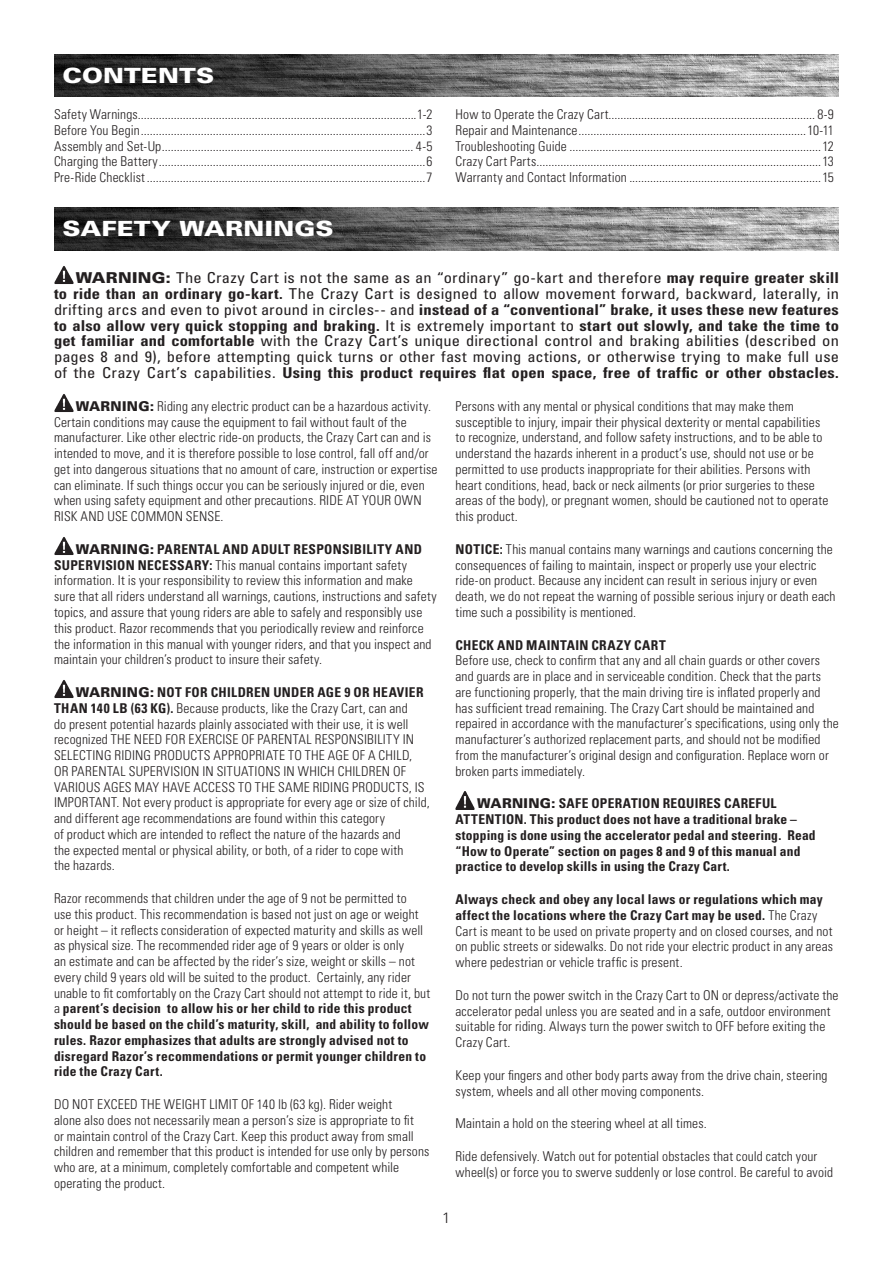
<style>
.page{position:relative;width:893px;height:1263px;background:#fff}
.page>*{position:absolute;margin:0;border:0;box-sizing:border-box;transform-origin:0 0}
.CONTENT_-_MAIN_HEAD{font:900 21px "Univers LT Std";color:#fff;scale:1.2 1}
.INTRODUCTION{font:condensed 15px/15.8px "Univers LT Std";letter-spacing:.01em;color:#231f20;text-align:justify;scale:1.1 1}
.MASTER_PAGE_-_PAGE_N{font:300 15px "Univers LT Std";color:#231f20}
.CONTENT_-_STANDARD{font:300 condensed 13.5px/15.8px "Univers LT Std";letter-spacing:.01em;color:#231f20}
.CONTENT_-_TABLE_OF_C{font:300 condensed 13.5px "Univers LT Std";letter-spacing:.015em;color:#231f20}
.CONTENT_-_BOLD_CONDE{font:700 condensed 13.5px/15.8px "Univers LT Std";letter-spacing:.015em;color:#231f20}
.CONTENT_-_BOLD__COND{font:700 condensed 13.5px "Univers LT Std";letter-spacing:.03em;color:#231f20}
.s1{font-weight:900;font-stretch:normal}
.s2{font-weight:700}
</style>
<div class="page">
<img style="left:54px;top:54px;width:785px;height:43px">
<img style="left:54px;top:208px;width:785px;height:42px">
<img style="left:54px;top:394px;width:19px;height:18px">
<img style="left:54px;top:537px;width:19px;height:18px">
<img style="left:54px;top:680px;width:19px;height:18px">
<img style="left:455px;top:791px;width:20px;height:19px">
<img style="left:54px;top:266px;width:19px;height:18px">
<p class="CONTENT_-_MAIN_HEAD" style="left:63px;top:62px;width:128px">CONTENTS</p>
<p class="CONTENT_-_TABLE_OF_C" style="left:54px;top:106px;width:380px">Safety Warnings.............................................................................................1-2</p>
<p class="CONTENT_-_TABLE_OF_C" style="left:54px;top:122px;width:380px">Before You Begin...............................................................................................3</p>
<p class="CONTENT_-_TABLE_OF_C" style="left:54px;top:138px;width:380px">Assembly and Set-Up.................................................................................... 4-5</p>
<p class="CONTENT_-_TABLE_OF_C" style="left:54px;top:153px;width:380px">Charging the Battery.........................................................................................6</p>
<p class="CONTENT_-_TABLE_OF_C" style="left:54px;top:169px;width:380px">Pre-Ride Checklist .............................................................................................7</p>
<p class="CONTENT_-_MAIN_HEAD" style="left:63px;top:216px;width:227px">SAFETY WARNINGS</p>
<p class="CONTENT_-_TABLE_OF_C" style="left:455px;top:106px;width:380px">How to Operate the Crazy Cart..................................................................... 8-9</p>
<p class="CONTENT_-_TABLE_OF_C" style="left:455px;top:122px;width:380px">Repair and Maintenance............................................................................10-11</p>
<p class="CONTENT_-_TABLE_OF_C" style="left:455px;top:138px;width:380px">Troubleshooting Guide ....................................................................................12</p>
<p class="CONTENT_-_TABLE_OF_C" style="left:455px;top:153px;width:380px">Crazy Cart Parts...............................................................................................13</p>
<p class="CONTENT_-_TABLE_OF_C" style="left:455px;top:169px;width:380px">Warranty and Contact Information ................................................................15</p>
<p class="INTRODUCTION" style="left:54px;top:270px;width:715px;text-indent:22px"><span class="s1">WARNING:</span> The Crazy Cart is not the same as an “ordinary” go-kart and therefore <span class="s2">may require greater skill to ride than an ordinary go-kart.</span> The Crazy Cart is designed to allow movement forward, backward, laterally, in drifting arcs and even to pivot around in circles-- and <span class="s2">instead of a “conventional” brake, it uses these new features to also allow very quick stopping and braking.</span> It is extremely important to <span class="s2">start out slowly, and take the time to get familiar and comfortable</span> with the Crazy Cart’s unique directional control and braking abilities (described on pages 8 and 9), before attempting quick turns or other fast moving actions, or otherwise trying to make full use of the Crazy Cart’s capabilities. <span class="s2">Using this product requires flat open space, free of traffic or other obstacles.</span></p>
<p class="CONTENT_-_STANDARD" style="left:54px;top:398px;width:385px;text-indent:22px"><span class="s1">WARNING:</span> Riding any electric product can be a hazardous activity.<br>Certain conditions may cause the equipment to fail without fault of the manufacturer. Like other electric ride-on products, the Crazy Cart can and is intended to move, and it is therefore possible to lose control, fall off and/or get into dangerous situations that no amount of care, instruction or expertise can eliminate. If such things occur you can be seriously injured or die, even when using safety equipment and other precautions. RIDE AT YOUR OWN RISK AND USE COMMON SENSE.</p>
<p class="CONTENT_-_STANDARD" style="left:54px;top:541px;width:384px;text-indent:22px"><span class="s1">WARNING:</span> <span class="s2">PARENTAL AND ADULT RESPONSIBILITY AND SUPERVISION NECESSARY:</span> This manual contains important safety information. It is your responsibility to review this information and make sure that all riders understand all warnings, cautions, instructions and safety topics, and assure that young riders are able to safely and responsibly use this product. Razor recommends that you periodically review and reinforce the information in this manual with younger riders, and that you inspect and maintain your children’s product to insure their safety.</p>
<p class="CONTENT_-_STANDARD" style="left:54px;top:684px;width:377px;text-indent:22px"><span class="s1">WARNING:</span> <span class="s2">NOT FOR CHILDREN UNDER AGE 9 OR HEAVIER THAN 140 LB (63 KG).</span> Because products, like the Crazy Cart, can and<br>do present potential hazards plainly associated with their use, it is well recognized THE NEED FOR EXERCISE OF PARENTAL RESPONSIBILITY IN SELECTING RIDING PRODUCTS APPROPRIATE TO THE AGE OF A CHILD, OR PARENTAL SUPERVISION IN SITUATIONS IN WHICH CHILDREN OF VARIOUS AGES MAY HAVE ACCESS TO THE SAME RIDING PRODUCTS, IS IMPORTANT. Not every product is appropriate for every age or size of child, and different age recommendations are found within this category<br>of product which are intended to reflect the nature of the hazards and<br>the expected mental or physical ability, or both, of a rider to cope with<br>the hazards.</p>
<p class="CONTENT_-_STANDARD" style="left:54px;top:890px;width:378px">Razor recommends that children under the age of 9 not be permitted to<br>use this product. This recommendation is based not just on age or weight or height – it reflects consideration of expected maturity and skills as well as physical size. The recommended rider age of 9 years or older is only<br>an estimate and can be affected by the rider’s size, weight or skills – not every child 9 years old will be suited to the product. Certainly, any rider unable to fit comfortably on the Crazy Cart should not attempt to ride it, but a <span class="s2">parent’s decision to allow his or her child to ride this product should be based on the child’s maturity, skill, and ability to follow rules. Razor emphasizes that adults are strongly advised not to disregard Razor’s recommendations or permit younger children to ride the Crazy Cart.</span></p>
<p class="CONTENT_-_STANDARD" style="left:54px;top:1096px;width:377px">DO NOT EXCEED THE WEIGHT LIMIT OF 140 lb (63 kg). Rider weight<br>alone also does not necessarily mean a person’s size is appropriate to fit<br>or maintain control of the Crazy Cart. Keep this product away from small children and remember that this product is intended for use only by persons who are, at a minimum, completely comfortable and competent while operating the product.</p>
<p class="CONTENT_-_STANDARD" style="left:455px;top:398px;width:374px">Persons with any mental or physical conditions that may make them susceptible to injury, impair their physical dexterity or mental capabilities to recognize, understand, and follow safety instructions, and to be able to understand the hazards inherent in a product’s use, should not use or be permitted to use products inappropriate for their abilities. Persons with heart conditions, head, back or neck ailments (or prior surgeries to these areas of the body), or pregnant women, should be cautioned not to operate this product.</p>
<p class="CONTENT_-_STANDARD" style="left:455px;top:541px;width:382px"><span class="s2">NOTICE:</span> This manual contains many warnings and cautions concerning the consequences of failing to maintain, inspect or properly use your electric ride-on product. Because any incident can result in serious injury or even death, we do not repeat the warning of possible serious injury or death each time such a possibility is mentioned.</p>
<p class="CONTENT_-_BOLD__COND" style="left:455px;top:636px;width:212px">CHECK AND MAINTAIN CRAZY CART</p>
<p class="CONTENT_-_STANDARD" style="left:455px;top:653px;width:385px">Before use, check to confirm that any and all chain guards or other covers and guards are in place and in serviceable condition. Check that the parts are functioning properly, that the main driving tire is inflated properly and has sufficient tread remaining. The Crazy Cart should be maintained and repaired in accordance with the manufacturer’s specifications, using only the manufacturer’s authorized replacement parts, and should not be modified from the manufacturer’s original design and configuration. Replace worn or broken parts immediately.</p>
<p class="CONTENT_-_BOLD_CONDE" style="left:455px;top:796px;width:362px;text-indent:22px"><span class="s1">WARNING:</span> SAFE OPERATION REQUIRES CAREFUL ATTENTION. This product does not have a traditional brake – stopping is done using the accelerator pedal and steering. Read “How to Operate” section on pages 8 and 9 of this manual and practice to develop skills in using the Crazy Cart.</p>
<p class="CONTENT_-_STANDARD" style="left:455px;top:891px;width:379px"><span class="s2">Always check and obey any local laws or regulations which may affect the locations where the Crazy Cart may be used.</span> The Crazy Cart is meant to be used on private property and on closed courses, and not on public streets or sidewalks. Do not ride your electric product in any areas where pedestrian or vehicle traffic is present.</p>
<p class="CONTENT_-_STANDARD" style="left:455px;top:987px;width:385px">Do not turn the power switch in the Crazy Cart to ON or depress/activate the accelerator pedal unless you are seated and in a safe, outdoor environment suitable for riding. Always turn the power switch to OFF before exiting the Crazy Cart.</p>
<p class="CONTENT_-_STANDARD" style="left:455px;top:1067px;width:374px">Keep your fingers and other body parts away from the drive chain, steering system, wheels and all other moving components.</p>
<p class="CONTENT_-_STANDARD" style="left:455px;top:1116px;width:253px">Maintain a hold on the steering wheel at all times.</p>
<p class="CONTENT_-_STANDARD" style="left:455px;top:1148px;width:379px">Ride defensively. Watch out for potential obstacles that could catch your wheel(s) or force you to swerve suddenly or lose control. Be careful to avoid</p>
<p class="MASTER_PAGE_-_PAGE_N" style="left:442px;top:1208px;width:10px">1</p>
</div>
